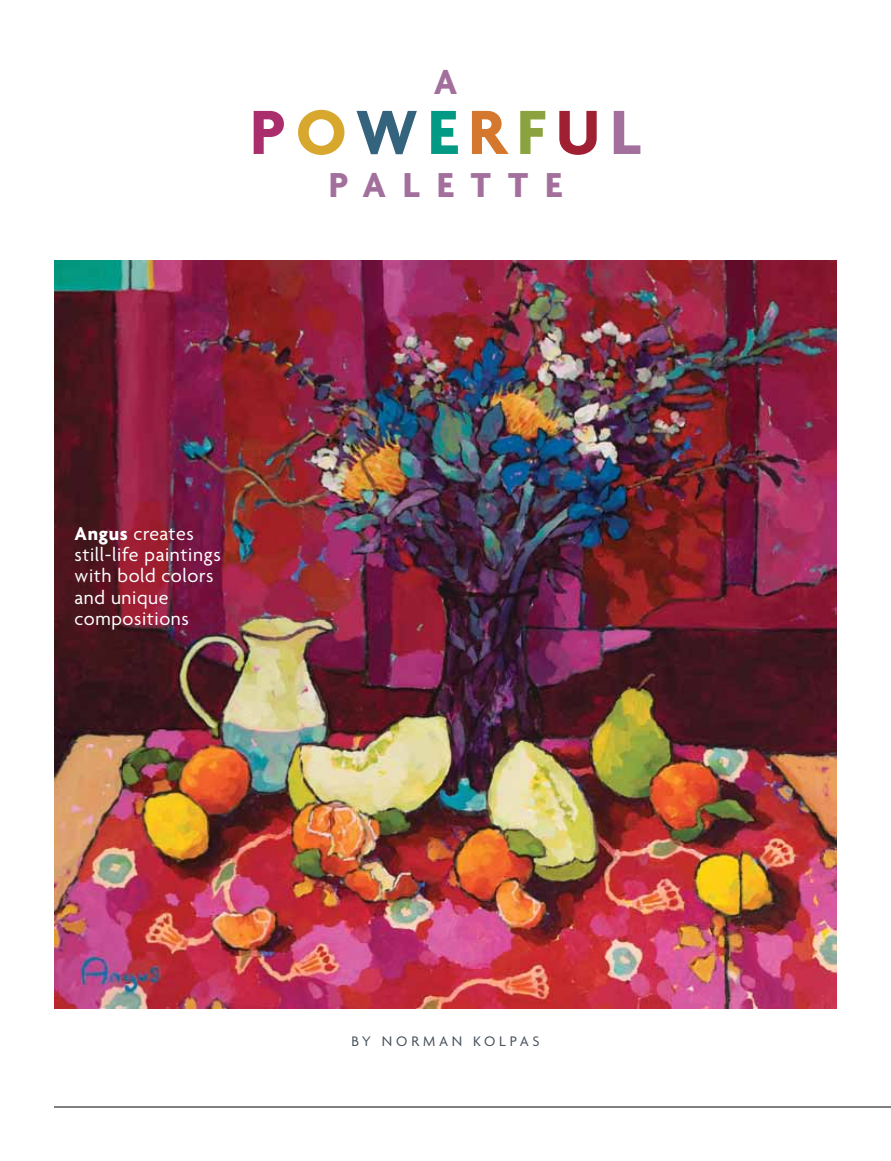
<style>
.page{position:relative;width:891px;height:1161px;background:#fff}
.page>*{position:absolute;margin:0;border:0;box-sizing:border-box;transform-origin:0 0}
.t1{font:700 67.5px "Agenda";color:#aa2e6c}
.t2{font:700 37.5px "Agenda";letter-spacing:.605em;color:#a36f9c}
.t3{font:19.95px/21.3px "Agenda";letter-spacing:.03em;color:#fff}
.t4{font:15px "Agenda";letter-spacing:.25em;color:#48525d}
.s1{color:#d7a72e}
.s2{color:#34647d}
.s3{color:#029a84}
.s4{color:#d5772c}
.s5{color:#8aa33e}
.s6{color:#a01f33}
.s7{color:#a36f9c}
.s8{font-weight:700}
</style>
<div class="page">
<img style="left:54px;top:261px;width:783px;height:748px">
<hr style="left:54px;top:1107px;width:837px;height:1px;background:#000">
<h2 class="t2" style="left:434px;top:59px;width:25px">A</h2>
<h1 class="t1" style="left:250px;top:91px;width:380px">P<span class="s1">O</span><span class="s2">W</span><span class="s3">E</span><span class="s4">R</span> <span class="s5">F</span><span class="s6">U</span><span class="s7">L</span></h1>
<h2 class="t2" style="left:329px;top:162px;width:235px">PALETTE</h2>
<p class="t3" style="left:75px;top:522px;width:148px"><span class="s8">ANGUS</span> creates still-life paintings with bold colors and unique compositions</p>
<p class="t4" style="left:351px;top:1032px;width:190px">by Norman Kolpas</p>
</div>
